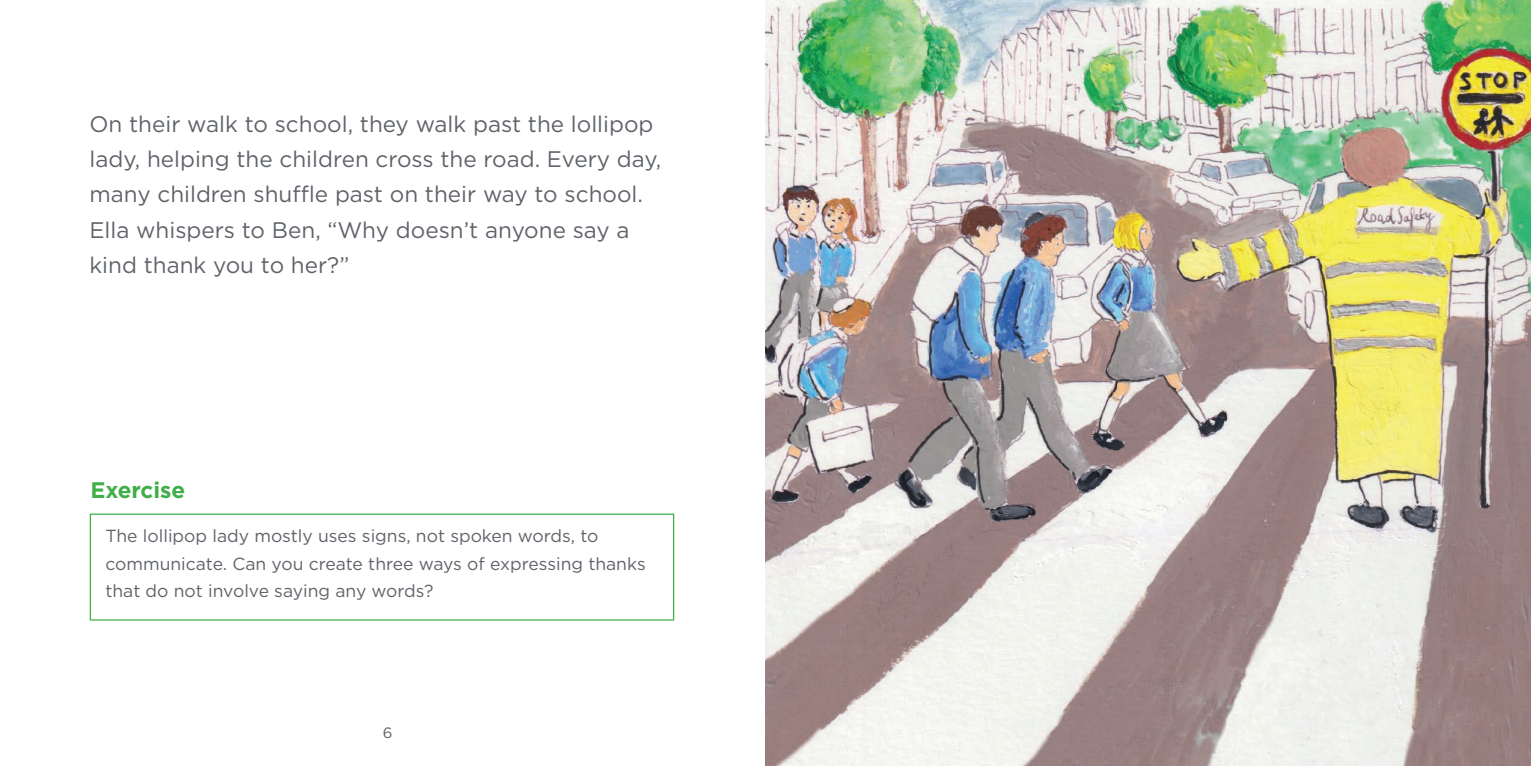
<style>
.page{position:relative;width:1531px;height:766px;background:#fff}
.page>*{position:absolute;margin:0;border:0;box-sizing:border-box;transform-origin:0 0}
.t1{font:22.5px/35px "Gotham";color:#5f6369}
.t2{font:700 22.5px "Gotham";color:#40ae49}
.t3{font:17.5px/27.5px "Gotham";color:#5f6369}
.t4{font:15px "Gotham";color:#5f6369}
</style>
<div class="page">
<img style="left:765px;top:0;width:766px;height:765px">
<div style="left:90px;top:513px;width:584px;height:107px;border:1px solid #40ae49"></div>
<p class="t1" style="left:89px;top:106px;width:573px">On their walk to school, they walk past the lollipop lady, helping the children cross the road. Every day, many children shuffle past on their way to school.<br>Ella whispers to Ben, “Why doesn’t anyone say a kind thank you to her?”</p>
<p class="t2" style="left:90px;top:474px;width:97px">Exercise</p>
<p class="t3" style="left:105px;top:522px;width:542px">The lollipop lady mostly uses signs, not spoken words, to communicate. Can you create three ways of expressing thanks that do not involve saying any words?</p>
<p class="t4" style="left:383px;top:722px;width:11px">6</p>
</div>
